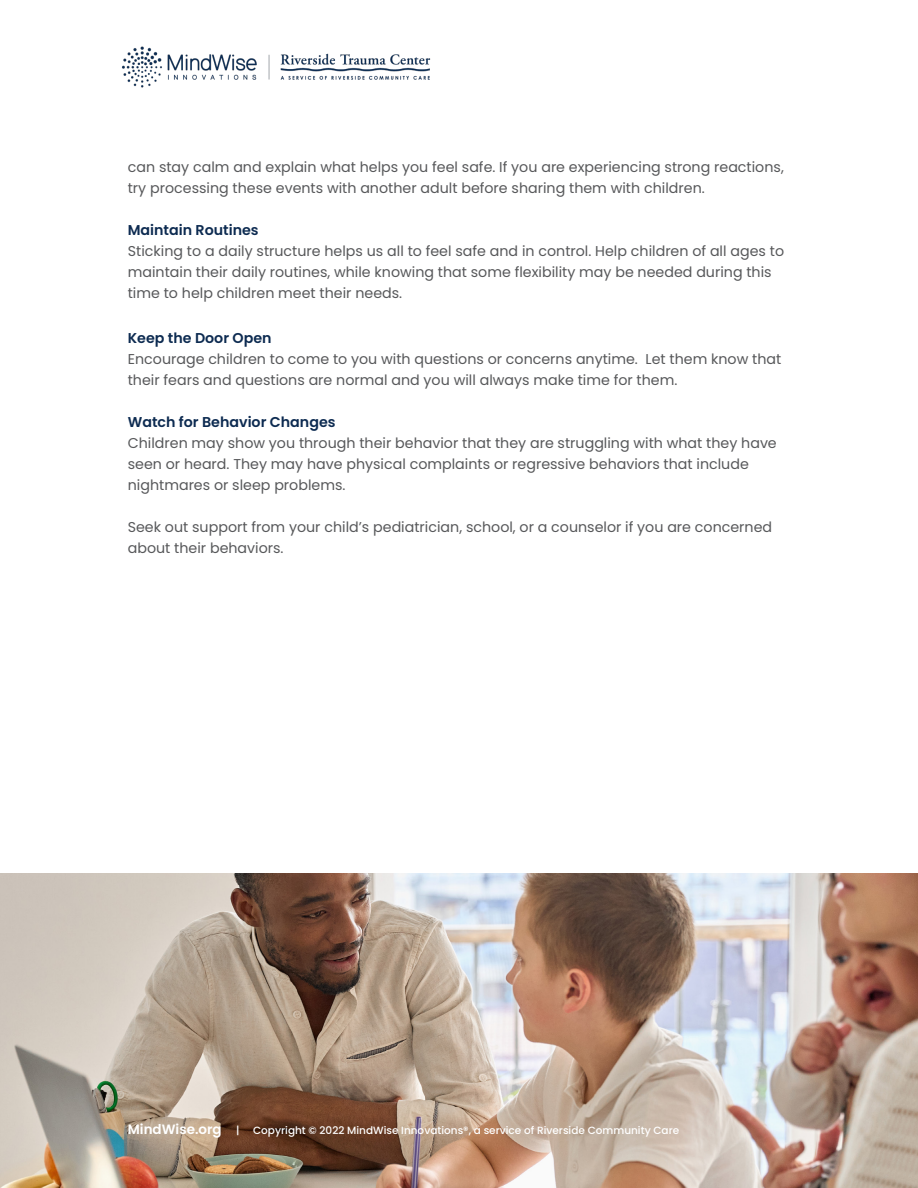
<style>
.page{position:relative;width:918px;height:1188px;background:#fff}
.page>*{position:absolute;margin:0;border:0;box-sizing:border-box;transform-origin:0 0}
.t1{font:14.25px/21px "Poppins";color:#57585a}
.t2{font:600 14.25px "Poppins";color:#0d2b51}
.t3{font:600 13.5px "Poppins";color:#fff}
.t4{font:500 10.5px "Poppins";color:#fff}
</style>
<div class="page">
<img style="left:0;top:873px;width:918px;height:315px">
<img style="left:122px;top:46px;width:309px;height:42px">
<p class="t1" style="left:128px;top:156px;width:658px">can stay calm and explain what helps you feel safe. If you are experiencing strong reactions, try processing these events with another adult before sharing them with children.</p>
<p class="t2" style="left:128px;top:221px;width:132px">Maintain Routines</p>
<p class="t1" style="left:128px;top:240px;width:658px">Sticking to a daily structure helps us all to feel safe and in control. Help children of all ages to maintain their daily routines, while knowing that some flexibility may be needed during this time to help children meet their needs.</p>
<p class="t2" style="left:128px;top:329px;width:145px">Keep the Door Open</p>
<p class="t1" style="left:128px;top:348px;width:655px">Encourage children to come to you with questions or concerns anytime. Let them know that their fears and questions are normal and you will always make time for them.</p>
<p class="t2" style="left:128px;top:413px;width:209px">Watch for Behavior Changes</p>
<p class="t1" style="left:128px;top:432px;width:651px">Children may show you through their behavior that they are struggling with what they have seen or heard. They may have physical complaints or regressive behaviors that include nightmares or sleep problems.</p>
<p class="t1" style="left:128px;top:516px;width:646px">Seek out support from your child’s pediatrician, school, or a counselor if you are concerned about their behaviors.</p>
<p class="t3" style="left:128px;top:1121px;width:95px">MindWise.org</p>
<p class="t4" style="left:236px;top:1124px;width:5px">|</p>
<p class="t4" style="left:253px;top:1124px;width:428px">Copyright © 2022 MindWise Innovations®, a service of Riverside Community Care</p>
</div>
